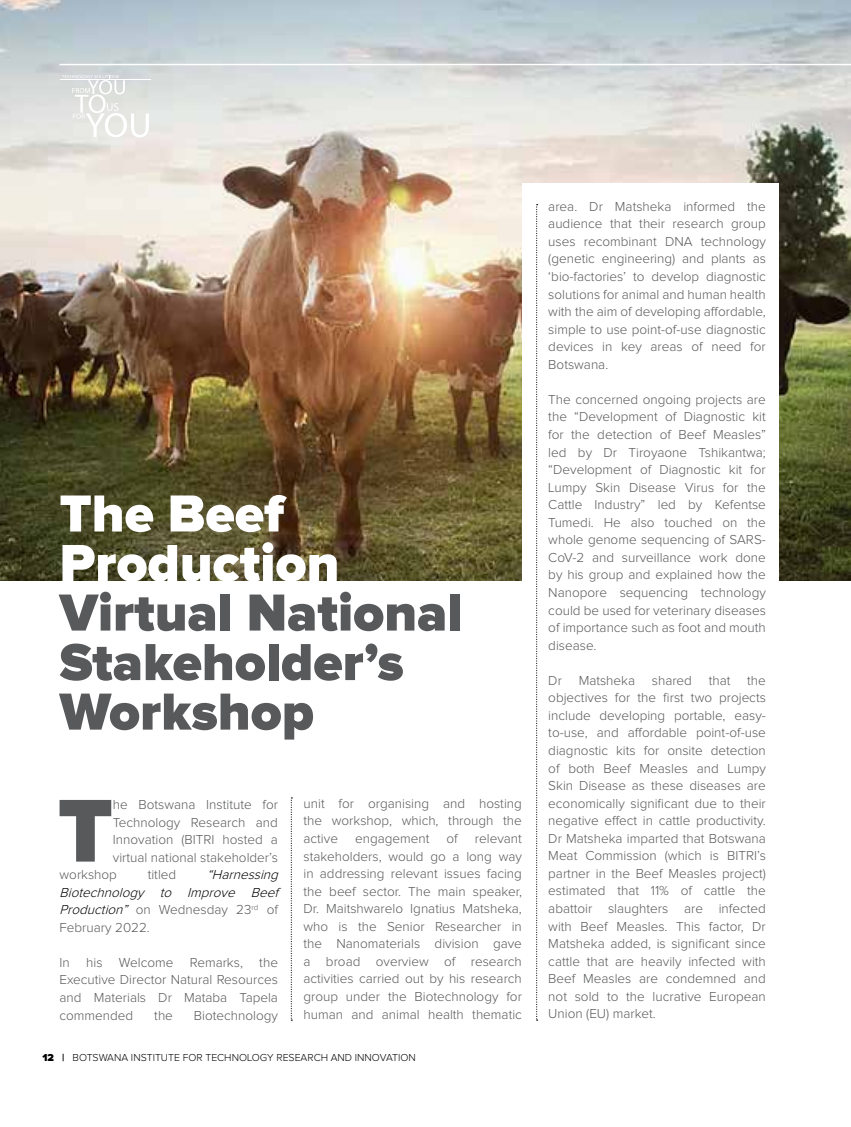
<style>
.page{position:relative;width:851px;height:1127px;background:#fff}
.page>*{position:absolute;margin:0;border:0;box-sizing:border-box;transform-origin:0 0}
.t1{font:900 92.4px "Proxima Nova";color:#58595b}
.t2{font:900 54px/49.5px "Proxima Nova";color:#58595b}
.t3{font:900 54px/49.5px "Proxima Nova";color:#fff}
.t4{font:300 13.5px/17.5px "Proxima Nova";color:#58595b;text-align:justify}
.t5{font:italic 300 13.5px/17.5px "Proxima Nova";color:#000}
.t6{font:300 10.5px "Proxima Nova";color:#000}
.s1{font-style:normal;color:#58595b}
.s2{font-weight:900}
.s3{font-weight:700}
</style>
<div class="page">
<img style="left:0;top:0;width:850px;height:580px">
<div style="left:522px;top:183px;width:256px;height:451px;background:#fff"></div>
<svg style="left:536px;top:204px;width:1px;height:816px"></svg>
<svg style="left:291px;top:797px;width:1px;height:223px"></svg>
<hr style="left:60px;top:79px;width:90px;height:1px;background:#fff">
<svg style="left:62px;top:74px;width:87px;height:63px"></svg>
<hr style="left:60px;top:64px;width:790px;height:1px;background:#fff">
<h2 class="t3" style="left:60px;top:491px;width:281px">The Beef<br>Production</h2>
<h2 class="t2" style="left:60px;top:590px;width:404px">Virtual National<br>Stakeholder’s<br>Workshop</h2>
<h1 class="t1" style="left:58px;top:788px;width:56px">T</h1>
<p class="t4" style="left:113px;top:796px;width:166px">he Botswana Institute for</p>
<p class="t4" style="left:113px;top:814px;width:166px">Technology Research and</p>
<p class="t4" style="left:113px;top:831px;width:166px">Innovation (BITRI hosted a</p>
<p class="t4" style="left:113px;top:849px;width:166px">virtual national stakeholder’s</p>
<p class="t4" style="left:60px;top:866px;width:59px">workshop</p>
<p class="t4" style="left:148px;top:866px;width:30px">titled</p>
<p class="t5" style="left:60px;top:866px;width:223px;text-indent:147px">“Harnessing<br>Biotechnology to Improve Beef<br>Production” <span class="s1">on Wednesday 23</span><sup>rd</sup> <span class="s1">of<br>February 2022.</span></p>
<p class="t4" style="left:60px;top:954px;width:220px">In his Welcome Remarks, the Executive Director Natural Resources and Materials Dr Mataba Tapela commended</p>
<p class="t4" style="left:154px;top:1007px;width:20px">the</p>
<p class="t4" style="left:194px;top:1007px;width:86px">Biotechnology</p>
<p class="t4" style="left:303px;top:795px;width:220px">unit for organising and hosting the workshop, which, through the active</p>
<p class="t4" style="left:355px;top:830px;width:76px">engagement</p>
<p class="t4" style="left:446px;top:830px;width:13px">of</p>
<p class="t4" style="left:303px;top:830px;width:220px;text-indent:171px">relevant stakeholders, would go a long way in addressing relevant issues facing the beef sector. The main speaker, Dr. Maitshwarelo Ignatius Matsheka, who is the Senior Researcher in the Nanomaterials division gave a broad overview of research activities carried out by his research group under the Biotechnology for human and animal health thematic</p>
<p class="t6" style="left:43px;top:1052px;width:374px"><span class="s2">12</span> <span class="s3">|</span> BOTSWANA INSTITUTE FOR TECHNOLOGY RESEARCH AND INNOVATION</p>
<p class="t4" style="left:548px;top:198px;width:219px">area. Dr Matsheka informed the audience that their research group uses recombinant DNA technology (genetic engineering) and plants as ‘bio-factories’ to develop diagnostic solutions for animal and human health with the aim of developing affordable, simple to use point-of-use diagnostic devices in key areas of need for Botswana.</p>
<p class="t4" style="left:548px;top:391px;width:219px">The concerned ongoing projects are the “Development of Diagnostic kit for the detection of Beef Measles” led by Dr Tiroyaone Tshikantwa; “Development of Diagnostic kit for Lumpy Skin Disease Virus for the Cattle Industry” led by Kefentse Tumedi. He also touched on the whole genome sequencing of SARS-CoV-2 and surveillance work done by his group and explained how the Nanopore sequencing technology could be used for veterinary diseases of importance such as foot and mouth disease.</p>
<p class="t4" style="left:548px;top:672px;width:219px">Dr Matsheka shared that the objectives for the first two projects include developing portable, easy&shy;to-use, and affordable point-of-use diagnostic kits for onsite detection of both Beef Measles and Lumpy Skin Disease as these diseases are economically significant due to their negative effect in cattle productivity.<br>Dr Matsheka imparted that Botswana Meat Commission (which is BITRI’s partner in the Beef Measles project) estimated that 11% of cattle the abattoir slaughters are infected with Beef Measles. This factor, Dr Matsheka added, is significant since cattle that are heavily infected with Beef Measles are condemned and not sold to the lucrative European Union (EU) market.</p>
</div>
